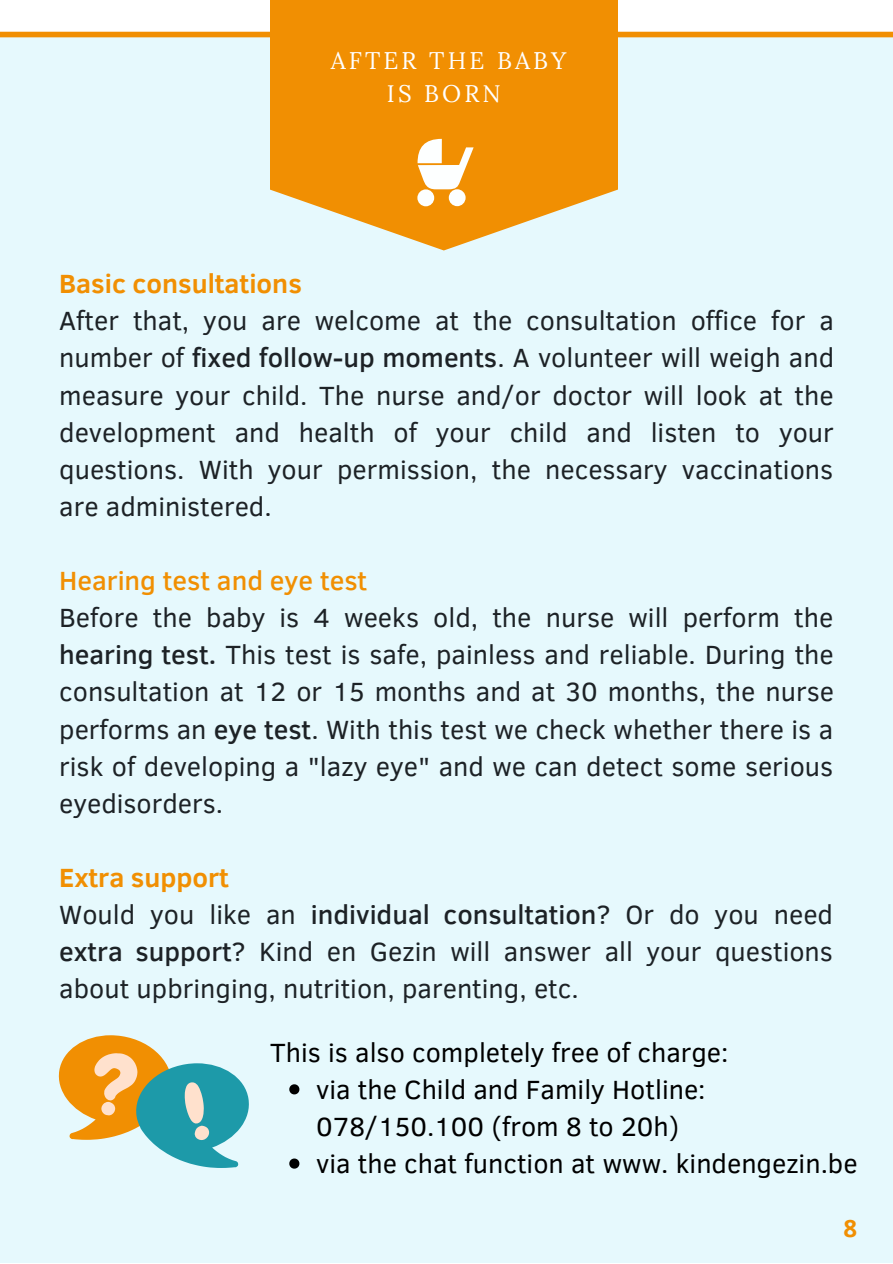
<style>
.page{position:relative;width:893px;height:1264px;background:#fff}
.page>*{position:absolute;margin:0;border:0;box-sizing:border-box;transform-origin:0 0}
.t1{font:27px/37px "Clear Sans";color:#1d2226;text-align:justify}
.t2{font:27px/37px "Clear Sans";color:#000}
.t3{font:700 27px "Clear Sans";color:#f18f02}
.t4{font:500 27px "Clear Sans";color:#f18f02}
.t5{font:24px/33.2px "Lora";letter-spacing:.13em;color:#fff;text-align:center}
.t6{font:700 24px "Open Sans";color:#f18f02}
.s1{font-weight:500}
</style>
<div class="page">
<div style="left:0;top:35px;width:892px;height:1227px;background:#e6f9fd"></div>
<svg style="left:270px;top:98px;width:347px;height:152px;fill:#f18f02"></svg>
<div style="left:270px;top:0;width:347px;height:98px;background:#f18f02"></div>
<div style="left:0;top:32px;width:892px;height:5px;background:#f18f02"></div>
<svg style="left:384px;top:113px;width:118px;height:118px;background:#f29c1f"></svg>
<div style="left:417px;top:189px;width:17px;height:17px;background:#fdffff;border-radius:50%"></div>
<div style="left:449px;top:189px;width:16px;height:17px;background:#fdffff;border-radius:50%"></div>
<svg style="left:289px;top:1084px;width:10px;height:10px"></svg>
<svg style="left:289px;top:1158px;width:10px;height:10px"></svg>
<svg style="left:58px;top:1035px;width:191px;height:132px"></svg>
<p class="t5" style="left:331px;top:43px;width:237px">AFTER THE BABY<br>IS BORN</p>
<p class="t3" style="left:59px;top:264px;width:244px">Basic consultations</p>
<p class="t1" style="left:59px;top:301px;width:776px">After that, you are welcome at the consultation office for a number of <span class="s1">fixed follow-up moments</span>. A volunteer will weigh and measure your child. The nurse and/or doctor will look at the development and health of your child and listen to your questions. With your permission, the necessary vaccinations are administered.</p>
<p class="t4" style="left:59px;top:561px;width:309px">Hearing test and eye test</p>
<p class="t1" style="left:59px;top:598px;width:776px">Before the baby is 4 weeks old, the nurse will perform the <span class="s1">hearing test.</span> This test is safe, painless and reliable. During the consultation at 12 or 15 months and at 30 months, the nurse performs an <span class="s1">eye test</span>. With this test we check whether there is a risk of developing a "lazy eye" and we can detect some serious eyedisorders.</p>
<p class="t3" style="left:59px;top:857px;width:171px">Extra support</p>
<p class="t1" style="left:59px;top:894px;width:775px">Would you like an <span class="s1">individual consultation</span>? Or do you need <span class="s1">extra support</span>? Kind en Gezin will answer all your questions about upbringing, nutrition, parenting, etc.</p>
<p class="t2" style="left:270px;top:1032px;width:460px">This is also completely free of charge:</p>
<p class="t2" style="left:316px;top:1069px;width:391px">via the Child and Family Hotline:<br>078/150.100 (from 8 to 20h)</p>
<p class="t2" style="left:316px;top:1143px;width:543px">via the chat function at www. kindengezin.be</p>
<p class="t6" style="left:843px;top:1210px;width:15px">8</p>
</div>
